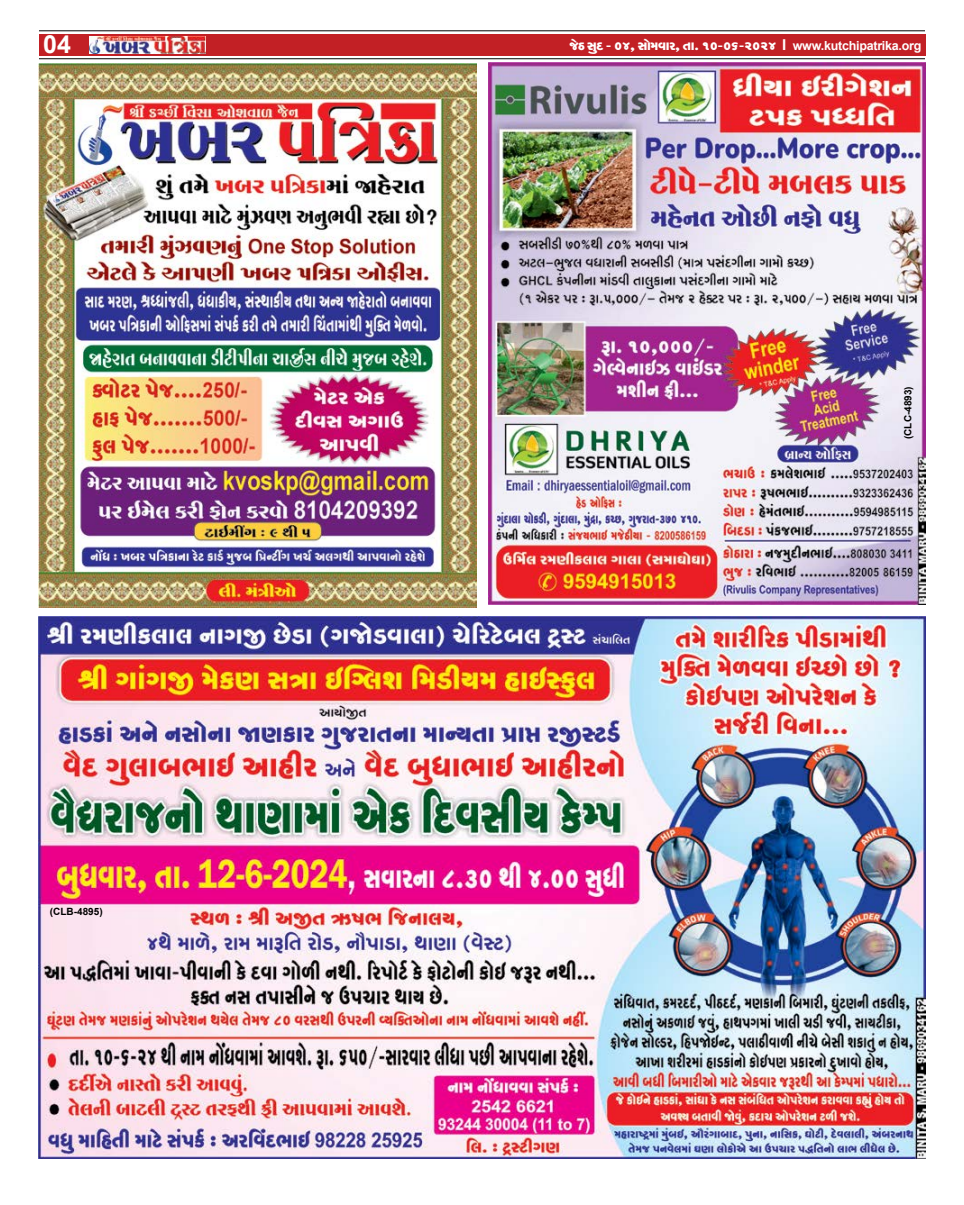
<style>
.page{position:relative;width:964px;height:1205px;background:#fff}
.page>*{position:absolute;margin:0;border:0;box-sizing:border-box;transform-origin:0 0}
.t1{font:700 25px "Arial";color:#fff}
.t2{font:15px "SHREE GUJ7";letter-spacing:-.02em;color:#fff}
.t3{font:700 10px "Arial";color:#000}
.s1{font-family:"Arial";font-weight:700}
.s2{font-family:"Arial";font-weight:700;font-size:12.5px}
</style>
<div class="page">
<div style="left:40px;top:34px;width:172px;height:21px;background:#c22025"></div>
<div style="left:212px;top:34px;width:713px;height:21px;background:#c22025"></div>
<hr style="left:39px;top:58px;width:886px;height:1px;background:#000">
<hr style="left:39px;top:30px;width:886px;height:1px;background:#000">
<img style="left:90px;top:36px;width:116px;height:17px">
<img style="left:488px;top:62px;width:437px;height:542px">
<img style="left:39px;top:617px;width:886px;height:542px">
<img style="left:39px;top:64px;width:438px;height:543px">
<h1 class="t1" style="left:43px;top:27px;width:29px">04</h1>
<p class="t2" style="left:569px;top:38px;width:353px">S&gt;¡W$ kyv$ - 04, kp¡dhpf, sp. 10-06-2024 <span class="s1">I</span> <span class="s2">www.kutchipatrika.org</span></p>
<p class="t3" style="left:50px;top:905px;width:54px">(CLB-4895)</p>
<p class="t3" style="left:901px;top:439px;width:54px;rotate:-90deg">(CLC-4893)</p>
</div>
